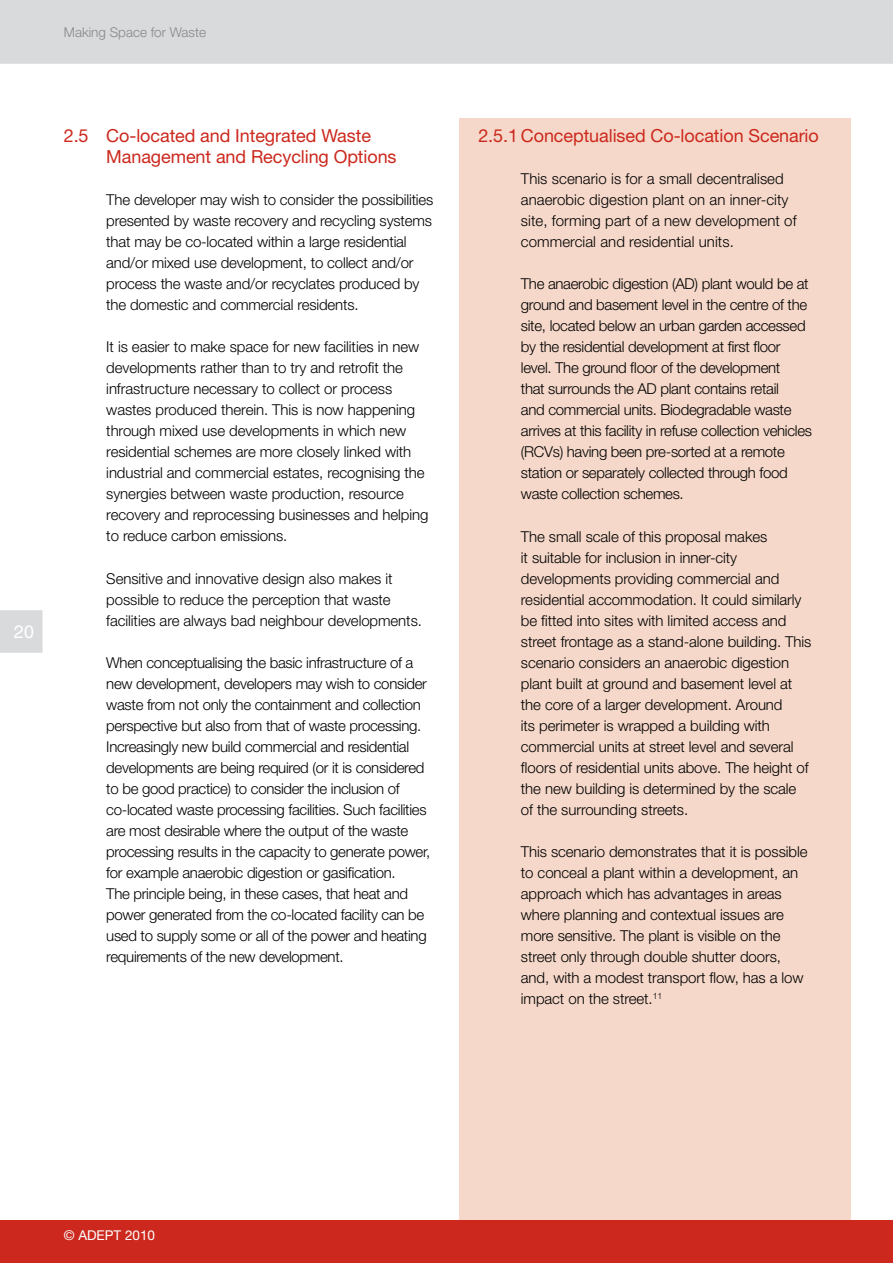
<style>
.page{position:relative;width:893px;height:1263px;background:#d9dadb}
.page>*{position:absolute;margin:0;border:0;box-sizing:border-box;transform-origin:0 0}
.t1{font:18px/21px "Helvetica Neue";letter-spacing:-.005em;color:#cc281d}
.t2{font:18px "Helvetica";color:#fff}
.t3{font:300 15px/21px "Helvetica Neue";letter-spacing:-.005em;color:#000}
.t4{font:300 13.5px "Helvetica Neue";color:#878889}
.t5{font:13.5px "Helvetica Neue";color:#fff}
</style>
<div class="page">
<div style="left:0;top:64px;width:893px;height:1156px;background:#fff"></div>
<div style="left:459px;top:118px;width:391px;height:1110px;background:#f5d8c9"></div>
<div style="left:0;top:1220px;width:893px;height:43px;background:#cc281d"></div>
<p class="t4" style="left:64px;top:24px;width:144px">Making Space for Waste</p>
<p class="t2" style="left:14px;top:617px;width:22px">20</p>
<p class="t1" style="left:106px;top:125px;width:292px;text-indent:-43px">2.5 Co-located and Integrated Waste<br>Management and Recycling Options</p>
<p class="t3" style="left:106px;top:189px;width:329px">The developer may wish to consider the possibilities presented by waste recovery and recycling systems that may be co-located within a large residential and/or mixed use development, to collect and/or process the waste and/or recyclates produced by the domestic and commercial residents.</p>
<p class="t3" style="left:106px;top:336px;width:324px">It is easier to make space for new facilities in new developments rather than to try and retrofit the infrastructure necessary to collect or process wastes produced therein. This is now happening through mixed use developments in which new residential schemes are more closely linked with industrial and commercial estates, recognising the synergies between waste production, resource recovery and reprocessing businesses and helping to reduce carbon emissions.</p>
<p class="t3" style="left:106px;top:567px;width:317px">Sensitive and innovative design also makes it possible to reduce the perception that waste facilities are always bad neighbour developments.</p>
<p class="t3" style="left:106px;top:652px;width:325px">When conceptualising the basic infrastructure of a new development, developers may wish to consider waste from not only the containment and collection perspective but also from that of waste processing.<br>Increasingly new build commercial and residential developments are being required (or it is considered to be good practice) to consider the inclusion of co-located waste processing facilities. Such facilities are most desirable where the output of the waste processing results in the capacity to generate power, for example anaerobic digestion or gasification.<br>The principle being, in these cases, that heat and power generated from the co-located facility can be used to supply some or all of the power and heating requirements of the new development.</p>
<p class="t1" style="left:478px;top:125px;width:342px">2.5.1 Conceptualised Co-location Scenario</p>
<p class="t3" style="left:521px;top:168px;width:277px">This scenario is for a small decentralised anaerobic digestion plant on an inner-city site, forming part of a new development of commercial and residential units.</p>
<p class="t3" style="left:521px;top:273px;width:293px">The anaerobic digestion (AD) plant would be at ground and basement level in the centre of the site, located below an urban garden accessed by the residential development at first floor level. The ground floor of the development<br>that surrounds the AD plant contains retail<br>and commercial units. Biodegradable waste arrives at this facility in refuse collection vehicles (RCVs) having been pre-sorted at a remote station or separately collected through food waste collection schemes.</p>
<p class="t3" style="left:521px;top:525px;width:292px">The small scale of this proposal makes<br>it suitable for inclusion in inner-city developments providing commercial and residential accommodation. It could similarly be fitted into sites with limited access and street frontage as a stand-alone building. This scenario considers an anaerobic digestion plant built at ground and basement level at the core of a larger development. Around<br>its perimeter is wrapped a building with commercial units at street level and several floors of residential units above. The height of the new building is determined by the scale of the surrounding streets.</p>
<p class="t3" style="left:521px;top:841px;width:288px">This scenario demonstrates that it is possible to conceal a plant within a development, an approach which has advantages in areas where planning and contextual issues are more sensitive. The plant is visible on the street only through double shutter doors, and, with a modest transport flow, has a low impact on the street.<sup>11</sup></p>
<p class="t5" style="left:64px;top:1227px;width:93px">© ADEPT 2010</p>
</div>
